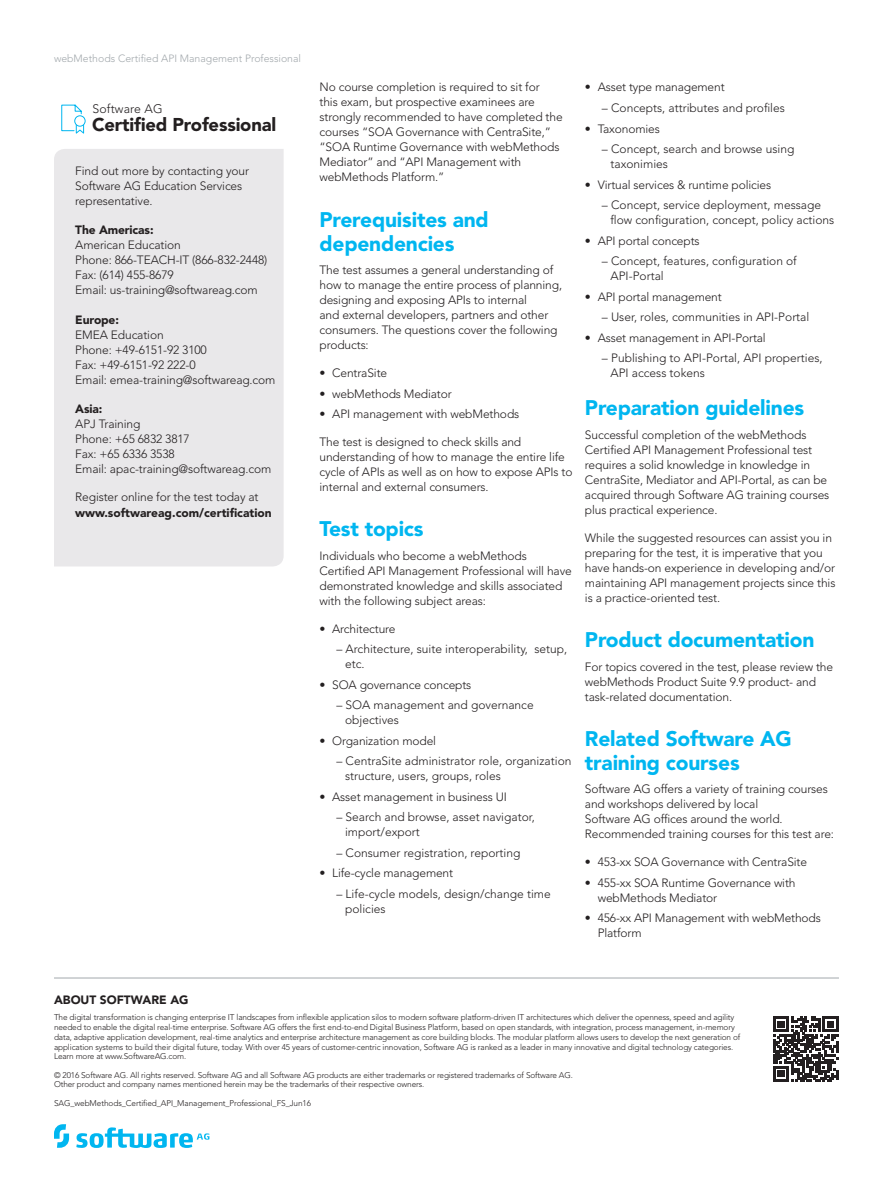
<style>
.page{position:relative;width:893px;height:1187px;background:#fff}
.page>*{position:absolute;margin:0;border:0;box-sizing:border-box;transform-origin:0 0}
.Subhead-blue-14_16{font:900 21px/24px "Avenir LT Std";letter-spacing:-.01em;color:#00b6f0}
.t1{font:900 18.45px "Avenir LT Std";letter-spacing:-.01em;color:#231f20}
.t2{font:300 12.3px "Avenir LT Std";letter-spacing:.01em;color:#231f20}
.Bodycopy-9_11{font:300 12px/15px "Avenir LT Std";letter-spacing:-.01em;color:#231f20}
.Bullet-9_11{font:300 12px/15px "Avenir LT Std";color:#231f20}
.Bodycopy-9_11-2{font:900 12px/16.2px "Avenir LT Std";color:#231f20}
.Bodycopy_Header-blac{font:900 12px "Avenir LT Std";letter-spacing:-.01em;color:#231f20}
.t3{font:300 10.5px "Avenir LT Std";color:#a3a9ad}
.Boiler_bodycopy-5_5{font:300 8.25px/9.8px "Avenir LT Std";letter-spacing:-.015em;color:#231f20}
.s1{font-weight:300}
</style>
<div class="page">
<svg style="left:54px;top:1124px;width:155px;height:23px"></svg>
<svg style="left:773px;top:1016px;width:65px;height:65px"></svg>
<hr style="left:54px;top:977px;width:785px;height:1px;background:#a3a9ad">
<div style="left:54px;top:149px;width:230px;height:417px;background:#e9e8ea"></div>
<svg style="left:61px;top:104px;width:23px;height:30px"></svg>
<div style="left:74px;top:115px;width:12px;height:12px;border:1px solid #00b6f0;border-radius:50%"></div>
<p class="t3" style="left:54px;top:52px;width:249px">webMethods Certified API Management Professional</p>
<p class="t2" style="left:93px;top:102px;width:71px">Software AG</p>
<p class="t1" style="left:92px;top:114px;width:186px">Certified Professional</p>
<p class="Bodycopy-9_11" style="left:75px;top:163px;width:175px">Find out more by contacting your<br>Software AG Education Services representative.</p>
<p class="Bodycopy_Header-blac" style="left:75px;top:223px;width:80px">The Americas:</p>
<p class="Bodycopy-9_11" style="left:75px;top:238px;width:194px">American Education<br>Phone: 866-TEACH-IT (866-832-2448)<br>Fax: (614) 455-8679<br>Email: us-training@softwareag.com</p>
<p class="Bodycopy_Header-blac" style="left:75px;top:312px;width:45px">Europe:</p>
<p class="Bodycopy-9_11" style="left:75px;top:327px;width:202px">EMEA Education<br>Phone: +49-6151-92 3100<br>Fax: +49-6151-92 222-0<br>Email: emea-training@softwareag.com</p>
<p class="Bodycopy_Header-blac" style="left:75px;top:401px;width:29px">Asia:</p>
<p class="Bodycopy-9_11" style="left:75px;top:416px;width:198px">APJ Training<br>Phone: +65 6832 3817<br>Fax: +65 6336 3538<br>Email: apac-training@softwareag.com</p>
<p class="Bodycopy-9_11-2" style="left:75px;top:488px;width:198px"><span class="s1">Register online for the test today at </span>www.softwareag.com/certification</p>
<p class="Bodycopy-9_11" style="left:319px;top:80px;width:245px">No course completion is required to sit for<br>this exam, but prospective examinees are strongly recommended to have completed the courses “SOA Governance with CentraSite,” “SOA Runtime Governance with webMethods Mediator” and “API Management with webMethods Platform.”</p>
<p class="Subhead-blue-14_16" style="left:319px;top:207px;width:171px">Prerequisites and dependencies</p>
<p class="Bodycopy-9_11" style="left:319px;top:263px;width:244px">The test assumes a general understanding of how to manage the entire process of planning, designing and exposing APIs to internal<br>and external developers, partners and other consumers. The questions cover the following products:</p>
<p class="Bodycopy-9_11" style="left:319px;top:365px;width:69px">• CentraSite</p>
<p class="Bodycopy-9_11" style="left:319px;top:386px;width:134px">• webMethods Mediator</p>
<p class="Bodycopy-9_11" style="left:319px;top:406px;width:201px">• API management with webMethods</p>
<p class="Bodycopy-9_11" style="left:319px;top:434px;width:255px">The test is designed to check skills and understanding of how to manage the entire life cycle of APIs as well as on how to expose APIs to internal and external consumers.</p>
<p class="Subhead-blue-14_16" style="left:319px;top:517px;width:106px">Test topics</p>
<p class="Bodycopy-9_11" style="left:319px;top:548px;width:254px">Individuals who become a webMethods Certified API Management Professional will have demonstrated knowledge and skills associated with the following subject areas:</p>
<p class="Bodycopy-9_11" style="left:319px;top:621px;width:78px">• Architecture</p>
<p class="Bullet-9_11" style="left:345px;top:641px;width:224px;text-indent:-9px">– Architecture, suite interoperability, setup, etc.</p>
<p class="Bodycopy-9_11" style="left:319px;top:677px;width:153px">• SOA governance concepts</p>
<p class="Bullet-9_11" style="left:345px;top:697px;width:190px;text-indent:-9px">– SOA management and governance objectives</p>
<p class="Bodycopy-9_11" style="left:319px;top:733px;width:118px">• Organization model</p>
<p class="Bullet-9_11" style="left:345px;top:753px;width:228px;text-indent:-9px">– CentraSite administrator role, organization structure, users, groups, roles</p>
<p class="Bodycopy-9_11" style="left:319px;top:789px;width:189px">• Asset management in business UI</p>
<p class="Bullet-9_11" style="left:345px;top:809px;width:191px;text-indent:-9px">– Search and browse, asset navigator, import/export</p>
<p class="Bullet-9_11" style="left:336px;top:845px;width:185px">– Consumer registration, reporting</p>
<p class="Bodycopy-9_11" style="left:319px;top:865px;width:135px">• Life-cycle management</p>
<p class="Bullet-9_11" style="left:345px;top:886px;width:207px;text-indent:-9px">– Life-cycle models, design/change time policies</p>
<p class="Bodycopy-9_11" style="left:585px;top:80px;width:141px">• Asset type management</p>
<p class="Bullet-9_11" style="left:602px;top:100px;width:184px">– Concepts, attributes and profiles</p>
<p class="Bodycopy-9_11" style="left:585px;top:121px;width:76px">• Taxonomies</p>
<p class="Bullet-9_11" style="left:610px;top:141px;width:185px;text-indent:-9px">– Concept, search and browse using taxonimies</p>
<p class="Bodycopy-9_11" style="left:585px;top:177px;width:188px">• Virtual services &amp; runtime policies</p>
<p class="Bullet-9_11" style="left:610px;top:197px;width:225px;text-indent:-9px">– Concept, service deployment, message flow configuration, concept, policy actions</p>
<p class="Bodycopy-9_11" style="left:585px;top:233px;width:116px">• API portal concepts</p>
<p class="Bullet-9_11" style="left:610px;top:253px;width:188px;text-indent:-9px">– Concept, features, configuration of<br>API-Portal</p>
<p class="Bodycopy-9_11" style="left:585px;top:289px;width:138px">• API portal management</p>
<p class="Bullet-9_11" style="left:602px;top:310px;width:209px">– User, roles, communities in API-Portal</p>
<p class="Bodycopy-9_11" style="left:585px;top:330px;width:182px">• Asset management in API-Portal</p>
<p class="Bullet-9_11" style="left:610px;top:351px;width:214px;text-indent:-9px">– Publishing to API-Portal, API properties,<br>API access tokens</p>
<p class="Subhead-blue-14_16" style="left:585px;top:396px;width:221px">Preparation guidelines</p>
<p class="Bodycopy-9_11" style="left:585px;top:427px;width:246px">Successful completion of the webMethods Certified API Management Professional test requires a solid knowledge in knowledge in CentraSite, Mediator and API-Portal, as can be acquired through Software AG training courses plus practical experience.</p>
<p class="Bodycopy-9_11" style="left:585px;top:530px;width:252px">While the suggested resources can assist you in preparing for the test, it is imperative that you have hands-on experience in developing and/or maintaining API management projects since this is a practice-oriented test.</p>
<p class="Subhead-blue-14_16" style="left:585px;top:627px;width:231px">Product documentation</p>
<p class="Bodycopy-9_11" style="left:585px;top:659px;width:250px">For topics covered in the test, please review the webMethods Product Suite 9.9 product- and task-related documentation.</p>
<p class="Subhead-blue-14_16" style="left:585px;top:726px;width:208px">Related Software AG training courses</p>
<p class="Bodycopy-9_11" style="left:585px;top:781px;width:251px">Software AG offers a variety of training courses and workshops delivered by local<br>Software AG offices around the world.<br>Recommended training courses for this test are:</p>
<p class="Bodycopy-9_11" style="left:585px;top:854px;width:224px">• 453-xx SOA Governance with CentraSite</p>
<p class="Bodycopy-9_11" style="left:598px;top:875px;width:199px;text-indent:-13px">• 455-xx SOA Runtime Governance with webMethods Mediator</p>
<p class="Bodycopy-9_11" style="left:598px;top:910px;width:225px;text-indent:-13px">• 456-xx API Management with webMethods<br>Platform</p>
<p class="Bodycopy-9_11-2" style="left:54px;top:991px;width:136px">ABOUT SOFTWARE AG</p>
<p class="Boiler_bodycopy-5_5" style="left:54px;top:1012px;width:688px">The digital transformation is changing enterprise IT landscapes from inflexible application silos to modern software platform-driven IT architectures which deliver the openness, speed and agility needed to enable the digital real-time enterprise. Software AG offers the first end-to-end Digital Business Platform, based on open standards, with integration, process management, in-memory data, adaptive application development, real-time analytics and enterprise architecture management as core building blocks. The modular platform allows users to develop the next generation of application systems to build their digital future, today. With over 45 years of customer-centric innovation, Software AG is ranked as a leader in many innovative and digital technology categories.<br>Learn more at www.SoftwareAG.com.</p>
<p class="Boiler_bodycopy-5_5" style="left:54px;top:1069px;width:520px">© 2016 Software AG. All rights reserved. Software AG and all Software AG products are either trademarks or registered trademarks of Software AG.<br>Other product and company names mentioned herein may be the trademarks of their respective owners.</p>
<p class="Boiler_bodycopy-5_5" style="left:54px;top:1098px;width:259px">SAG_webMethods_Certified_API_Management_Professional_FS_Jun16</p>
</div>
